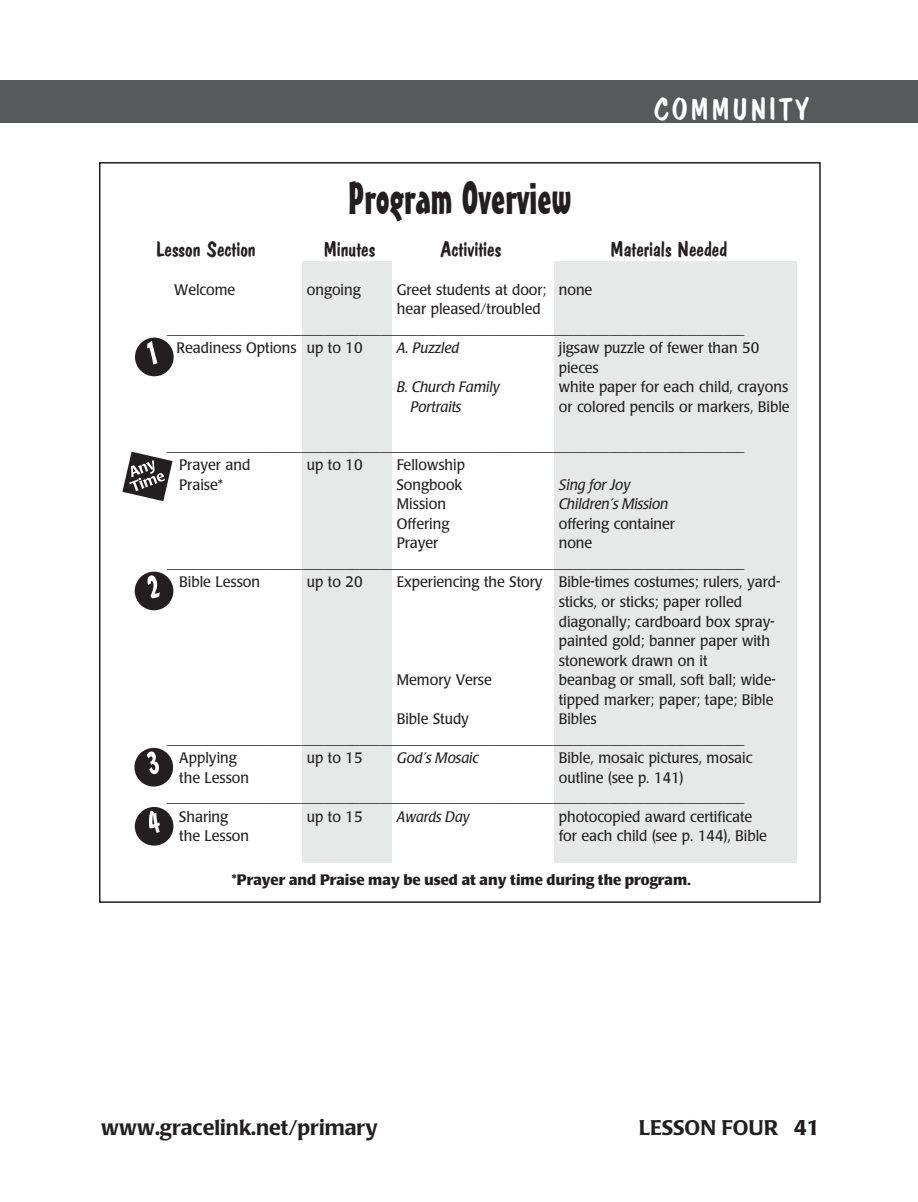
<style>
.page{position:relative;width:918px;height:1202px;background:#fff}
.page>*{position:absolute;margin:0;border:0;box-sizing:border-box;transform-origin:0 0}
.section_title{font:45px "Mister Earl BT";color:#231f20}
.t1{font:30px "Dom Casual D";letter-spacing:.1em;color:#fff}
.Program_overview_tit{font:21px "Dom Casual D";color:#231f20;scale:1.05 1}
.t2{font:500 21px "Poppl Laudatio";color:#231f20}
.P_overview_body{font:15px/19.5px "Poppl Laudatio";color:#231f20;scale:.95 1}
.P_overview_body-2{font:italic 15px "Poppl Laudatio";color:#231f20}
.body-Xindent{font:700 15px "Poppl Laudatio";color:#231f20}
.P_overview_body-3{font:italic 15px "Poppl Laudatio";color:#231f20;scale:.95 1}
</style>
<div class="page">
<div style="left:302px;top:261px;width:89px;height:601px;background:#e7e8e8"></div>
<div style="left:554px;top:261px;width:243px;height:601px;background:#e7e8e8"></div>
<div style="left:135px;top:337px;width:39px;height:39px;background:#231f20;border-radius:50%"></div>
<svg style="left:147px;top:341px;width:10px;height:23px"></svg>
<svg style="left:122px;top:452px;width:51px;height:49px"></svg>
<div style="left:135px;top:571px;width:38px;height:39px;background:#231f20;border-radius:50%"></div>
<svg style="left:147px;top:575px;width:13px;height:23px"></svg>
<div style="left:134px;top:748px;width:39px;height:38px;background:#231f20;border-radius:50%"></div>
<svg style="left:147px;top:751px;width:12px;height:23px"></svg>
<div style="left:135px;top:807px;width:38px;height:38px;background:#231f20;border-radius:50%"></div>
<svg style="left:149px;top:810px;width:11px;height:23px"></svg>
<div style="left:0;top:80px;width:27px;height:43px;background:#58595b"></div>
<div style="left:27px;top:80px;width:891px;height:43px;background:#58595b"></div>
<p class="section_title" style="left:348px;top:170px;width:225px">Program Overview</p>
<p class="t1" style="left:654px;top:92px;width:157px">COMMUNITY</p>
<p class="Program_overview_tit" style="left:156px;top:237px;width:97px">Lesson Section</p>
<p class="Program_overview_tit" style="left:324px;top:237px;width:51px">Minutes</p>
<p class="Program_overview_tit" style="left:441px;top:237px;width:59px">Activities</p>
<p class="Program_overview_tit" style="left:611px;top:237px;width:113px">Materials Needed</p>
<p class="P_overview_body" style="left:174px;top:280px;width:66px">Welcome</p>
<p class="P_overview_body" style="left:307px;top:280px;width:58px">ongoing</p>
<p class="P_overview_body" style="left:397px;top:280px;width:207px">Greet students at door; none</p>
<p class="P_overview_body" style="left:397px;top:300px;width:153px">hear pleased/troubled</p>
<p class="P_overview_body" style="left:167px;top:319px;width:609px">_________________________________________________________________________________</p>
<p class="P_overview_body" style="left:177px;top:339px;width:197px">Readiness Options up to 10</p>
<p class="P_overview_body-2" style="left:397px;top:340px;width:64px">A. Puzzled</p>
<p class="P_overview_body" style="left:559px;top:339px;width:213px">jigsaw puzzle of fewer than 50 pieces</p>
<p class="P_overview_body-2" style="left:397px;top:379px;width:105px">B. Church Family</p>
<p class="P_overview_body" style="left:559px;top:378px;width:243px">white paper for each child, crayons</p>
<p class="P_overview_body-2" style="left:411px;top:398px;width:52px">Portraits</p>
<p class="P_overview_body" style="left:559px;top:397px;width:245px">or colored pencils or markers, Bible</p>
<p class="P_overview_body" style="left:167px;top:436px;width:609px">_________________________________________________________________________________</p>
<p class="P_overview_body" style="left:179px;top:456px;width:76px">Prayer and</p>
<p class="P_overview_body" style="left:307px;top:456px;width:60px">up to 10</p>
<p class="P_overview_body" style="left:397px;top:456px;width:73px">Fellowship</p>
<p class="P_overview_body" style="left:179px;top:475px;width:48px">Praise*</p>
<p class="P_overview_body" style="left:397px;top:475px;width:71px">Songbook</p>
<p class="P_overview_body-2" style="left:559px;top:476px;width:73px">Sing for Joy</p>
<p class="P_overview_body" style="left:397px;top:495px;width:53px">Mission</p>
<p class="P_overview_body-2" style="left:559px;top:496px;width:111px">Children’s Mission</p>
<p class="P_overview_body" style="left:397px;top:514px;width:57px">Offering</p>
<p class="P_overview_body" style="left:559px;top:514px;width:124px">offering container</p>
<p class="P_overview_body" style="left:397px;top:534px;width:45px">Prayer</p>
<p class="P_overview_body" style="left:559px;top:534px;width:37px">none</p>
<p class="P_overview_body" style="left:167px;top:553px;width:609px">_________________________________________________________________________________</p>
<p class="P_overview_body" style="left:179px;top:573px;width:87px">Bible Lesson</p>
<p class="P_overview_body" style="left:307px;top:573px;width:60px">up to 20</p>
<p class="P_overview_body" style="left:559px;top:573px;width:235px;text-indent:-162px">Experiencing the Story Bible-times costumes; rulers, yard&shy;sticks, or sticks; paper rolled diagonally; cardboard box spray&shy;painted gold; banner paper with stonework drawn on it</p>
<p class="P_overview_body" style="left:397px;top:670px;width:102px">Memory Verse</p>
<p class="P_overview_body" style="left:559px;top:670px;width:230px">beanbag or small, soft ball; wide&shy;tipped marker; paper; tape; Bible</p>
<p class="P_overview_body" style="left:397px;top:709px;width:78px">Bible Study</p>
<p class="P_overview_body" style="left:559px;top:709px;width:41px">Bibles</p>
<p class="P_overview_body" style="left:179px;top:729px;width:596px;text-indent:-12px">_________________________________________________________________________________<br>Applying</p>
<p class="P_overview_body" style="left:307px;top:748px;width:60px">up to 15</p>
<p class="P_overview_body-2" style="left:397px;top:749px;width:83px">God’s Mosaic</p>
<p class="P_overview_body" style="left:559px;top:748px;width:205px">Bible, mosaic pictures, mosaic</p>
<p class="P_overview_body" style="left:179px;top:768px;width:75px">the Lesson</p>
<p class="P_overview_body" style="left:559px;top:768px;width:133px">outline (see p. 141)</p>
<p class="P_overview_body" style="left:179px;top:787px;width:596px;text-indent:-12px">_________________________________________________________________________________<br>Sharing</p>
<p class="P_overview_body" style="left:307px;top:807px;width:60px">up to 15</p>
<p class="P_overview_body-3" style="left:397px;top:808px;width:78px">Awards Day</p>
<p class="P_overview_body" style="left:559px;top:807px;width:205px">photocopied award certificate</p>
<p class="P_overview_body" style="left:179px;top:826px;width:75px">the Lesson</p>
<p class="P_overview_body" style="left:559px;top:826px;width:221px">for each child (see p. 144), Bible</p>
<p class="body-Xindent" style="left:232px;top:871px;width:460px">*Prayer and Praise may be used at any time during the program.</p>
<p class="t2" style="left:101px;top:1115px;width:278px">www.gracelink.net/primary</p>
<p class="t2" style="left:639px;top:1115px;width:182px">LESSON FOUR 41</p>
</div>
